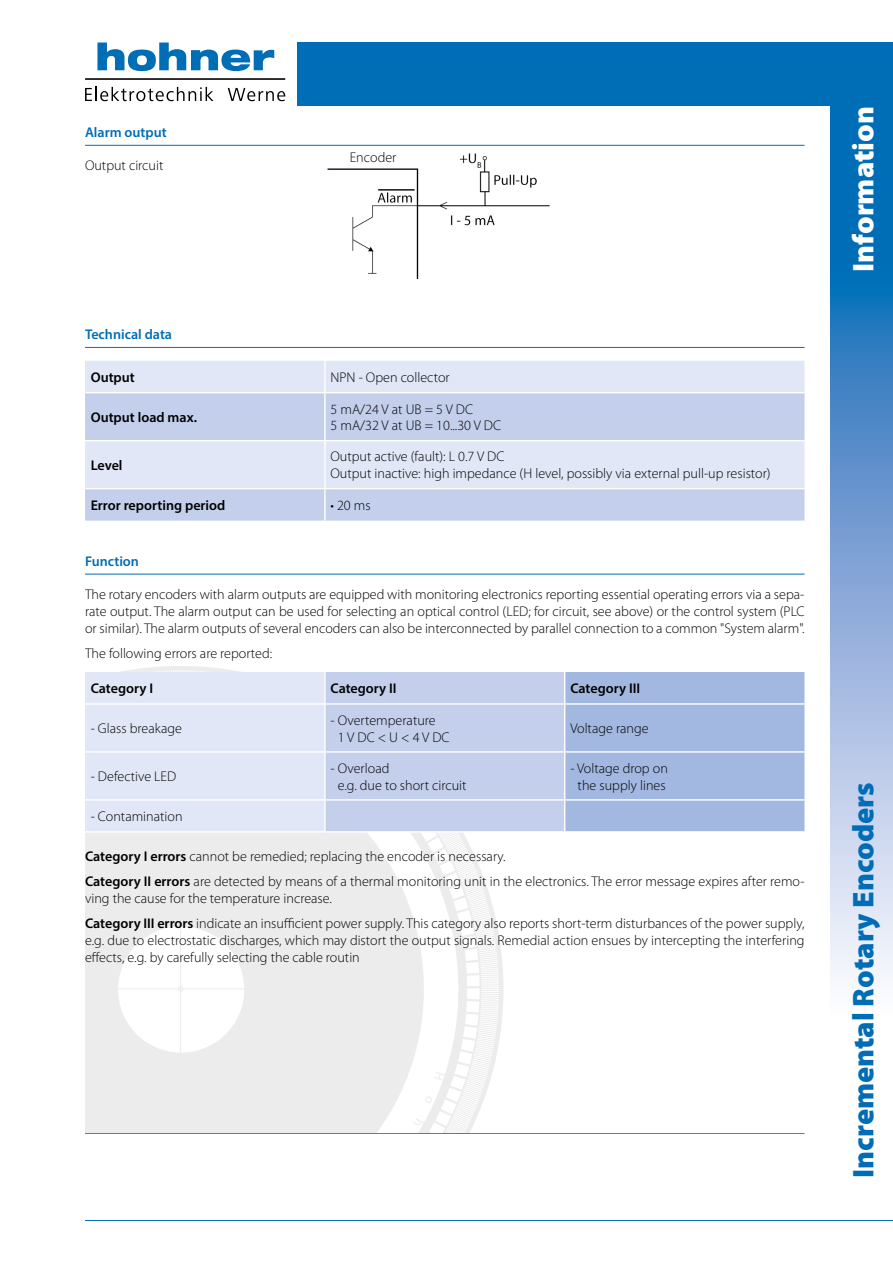
<style>
.page{position:relative;width:893px;height:1263px;background:#fff}
.page>*{position:absolute;margin:0;border:0;box-sizing:border-box;transform-origin:0 0}
.t1{font:900 30px "Myriad Pro";color:#006db6}
.t2{font:900 30px "Myriad Pro";color:#fff}
.t3{font:300 14.1px/17px "Myriad Pro";color:#000}
.t4{font:600 14.1px "Myriad Pro";color:#000}
.t5{font:600 14.1px "Myriad Pro";color:#006db7}
.s1{font-weight:600}
</style>
<div class="page">
<div style="left:298px;top:43px;width:595px;height:63px;background:#006db7"></div>
<div style="left:830px;top:43px;width:63px;height:211px;background:#006db7"></div>
<svg style="left:830px;top:254px;width:63px;height:725px"></svg>
<hr style="left:85px;top:1220px;width:808px;height:1px;background:#006db7">
<svg style="left:97px;top:43px;width:177px;height:28px"></svg>
<svg style="left:85px;top:87px;width:128px;height:14px"></svg>
<svg style="left:228px;top:88px;width:57px;height:13px"></svg>
<hr style="left:85px;top:78px;width:200px;height:2px;background:#000">
<svg style="left:121px;top:666px;width:382px;height:467px"></svg>
<svg style="left:434px;top:1072px;width:10px;height:9px"></svg>
<svg style="left:425px;top:1096px;width:7px;height:7px"></svg>
<svg style="left:85px;top:832px;width:339px;height:301px;fill:#ececec"></svg>
<svg style="left:178px;top:986px;width:5px;height:5px"></svg>
<hr style="left:180px;top:922px;width:1px;height:133px;background:#ececec">
<hr style="left:114px;top:988px;width:133px;height:1px;background:#ececec">
<hr style="left:85px;top:1133px;width:719px;height:1px;background:#006db7">
<img style="left:318px;top:144px;width:240px;height:136px">
<hr style="left:85px;top:145px;width:719px;height:1px;background:#006db7">
<hr style="left:85px;top:347px;width:719px;height:1px;background:#006db7">
<hr style="left:85px;top:574px;width:719px;height:1px;background:#006db7">
<div style="left:85px;top:361px;width:719px;height:31px;background:#e1e7f6"></div>
<svg style="left:85px;top:393px;width:719px;height:128px;fill:#c3cfeb"></svg>
<hr style="left:324px;top:361px;width:2px;height:31px;background:#fff">
<hr style="left:324px;top:393px;width:2px;height:47px;background:#fff">
<hr style="left:85px;top:440px;width:240px;height:1px;background:#fff">
<hr style="left:325px;top:440px;width:479px;height:1px;background:#fff">
<hr style="left:324px;top:441px;width:2px;height:47px;background:#fff">
<hr style="left:85px;top:488px;width:240px;height:1px;background:#fff">
<hr style="left:325px;top:488px;width:479px;height:1px;background:#fff">
<hr style="left:324px;top:489px;width:2px;height:32px;background:#fff">
<svg style="left:85px;top:672px;width:719px;height:159px"></svg>
<hr style="left:324px;top:672px;width:2px;height:31px;background:#fff">
<hr style="left:564px;top:672px;width:1px;height:31px;background:#fff">
<hr style="left:324px;top:705px;width:2px;height:46px;background:#fff">
<hr style="left:564px;top:705px;width:1px;height:46px;background:#fff">
<hr style="left:85px;top:751px;width:240px;height:2px;background:#fff">
<hr style="left:325px;top:751px;width:240px;height:2px;background:#fff">
<hr style="left:324px;top:753px;width:2px;height:46px;background:#fff">
<hr style="left:565px;top:751px;width:239px;height:2px;background:#fff">
<hr style="left:564px;top:753px;width:1px;height:46px;background:#fff">
<hr style="left:85px;top:799px;width:240px;height:2px;background:#fff">
<hr style="left:325px;top:799px;width:240px;height:2px;background:#fff">
<hr style="left:324px;top:801px;width:2px;height:30px;background:#fff">
<hr style="left:565px;top:799px;width:239px;height:2px;background:#fff">
<hr style="left:564px;top:801px;width:1px;height:30px;background:#fff">
<hr style="left:85px;top:831px;width:240px;height:1px;background:#fff">
<hr style="left:325px;top:831px;width:240px;height:1px;background:#fff">
<hr style="left:85px;top:703px;width:240px;height:2px;background:#fff">
<hr style="left:325px;top:703px;width:240px;height:2px;background:#fff">
<hr style="left:565px;top:703px;width:239px;height:2px;background:#fff">
<div style="left:328px;top:152px;width:90px;height:16px;background:#fff"></div>
<p class="t5" style="left:85px;top:123px;width:83px">Alarm output</p>
<p class="t3" style="left:85px;top:157px;width:80px">Output circuit</p>
<p class="t3" style="left:350px;top:149px;width:48px">Encoder</p>
<p class="t5" style="left:85px;top:325px;width:89px">Technical data</p>
<p class="t4" style="left:91px;top:368px;width:46px">Output</p>
<p class="t3" style="left:330px;top:369px;width:121px">NPN - Open collector</p>
<p class="t4" style="left:91px;top:408px;width:108px">Output load max.</p>
<p class="t3" style="left:330px;top:400px;width:172px">5 mA/24 V at UB = 5 V DC<br>5 mA/32 V at UB = 10...30 V DC</p>
<p class="t4" style="left:91px;top:456px;width:33px">Level</p>
<p class="t3" style="left:330px;top:448px;width:442px">Output active (fault): L 0.7 V DC<br>Output inactive: high impedance (H level, possibly via external pull-up resistor)</p>
<p class="t4" style="left:91px;top:496px;width:136px">Error reporting period</p>
<p class="t3" style="left:330px;top:497px;width:42px">• 20 ms</p>
<p class="t5" style="left:85px;top:552px;width:55px">Function</p>
<p class="t3" style="left:85px;top:585px;width:721px;text-align:justify">The rotary encoders with alarm outputs are equipped with monitoring electronics reporting essential operating errors via a sepa&shy;rate output. The alarm output can be used for selecting an optical control (LED; for circuit, see above) or the control system (PLC or similar). The alarm outputs of several encoders can also be interconnected by parallel connection to a common "System alarm".</p>
<p class="t3" style="left:85px;top:645px;width:189px">The following errors are reported:</p>
<p class="t4" style="left:91px;top:679px;width:64px">Category I</p>
<p class="t4" style="left:330px;top:679px;width:68px">Category II</p>
<p class="t4" style="left:570px;top:679px;width:71px">Category III</p>
<p class="t3" style="left:91px;top:720px;width:93px">- Glass breakage</p>
<p class="t3" style="left:338px;top:711px;width:113px;text-indent:-7px">- Overtemperature<br>1 V DC &lt; U &lt; 4 V DC</p>
<p class="t3" style="left:570px;top:720px;width:80px">Voltage range</p>
<p class="t3" style="left:91px;top:768px;width:87px">- Defective LED</p>
<p class="t3" style="left:338px;top:759px;width:130px;text-indent:-7px">- Overload<br>e.g. due to short circuit</p>
<p class="t3" style="left:570px;top:759px;width:99px;text-align:center">- Voltage drop on the supply lines</p>
<p class="t3" style="left:91px;top:808px;width:93px">- Contamination</p>
<p class="t3" style="left:85px;top:843px;width:721px;line-height:25.3px"><span class="s1">Category I errors</span> cannot be remedied; replacing the encoder is necessary.<br><span class="s1">Category II errors</span> are detected by means of a thermal monitoring unit in the electronics. The error message expires after remo-</p>
<p class="t3" style="left:85px;top:885px;width:721px;line-height:25.3px">ving the cause for the temperature increase.<br><span class="s1">Category III errors</span> indicate an insufficient power supply. This category also reports short-term disturbances of the power supply,</p>
<p class="t3" style="left:85px;top:932px;width:721px">e.g. due to electrostatic discharges, which may distort the output signals. Remedial action ensues by intercepting the interfering effects, e.g. by carefully selecting the cable routin</p>
<h1 class="t2" style="left:843px;top:272px;width:167px;rotate:-90deg">Information</h1>
<h1 class="t1" style="left:843px;top:1178px;width:397px;rotate:-90deg">Incremental Rotary Encoders</h1>
</div>
